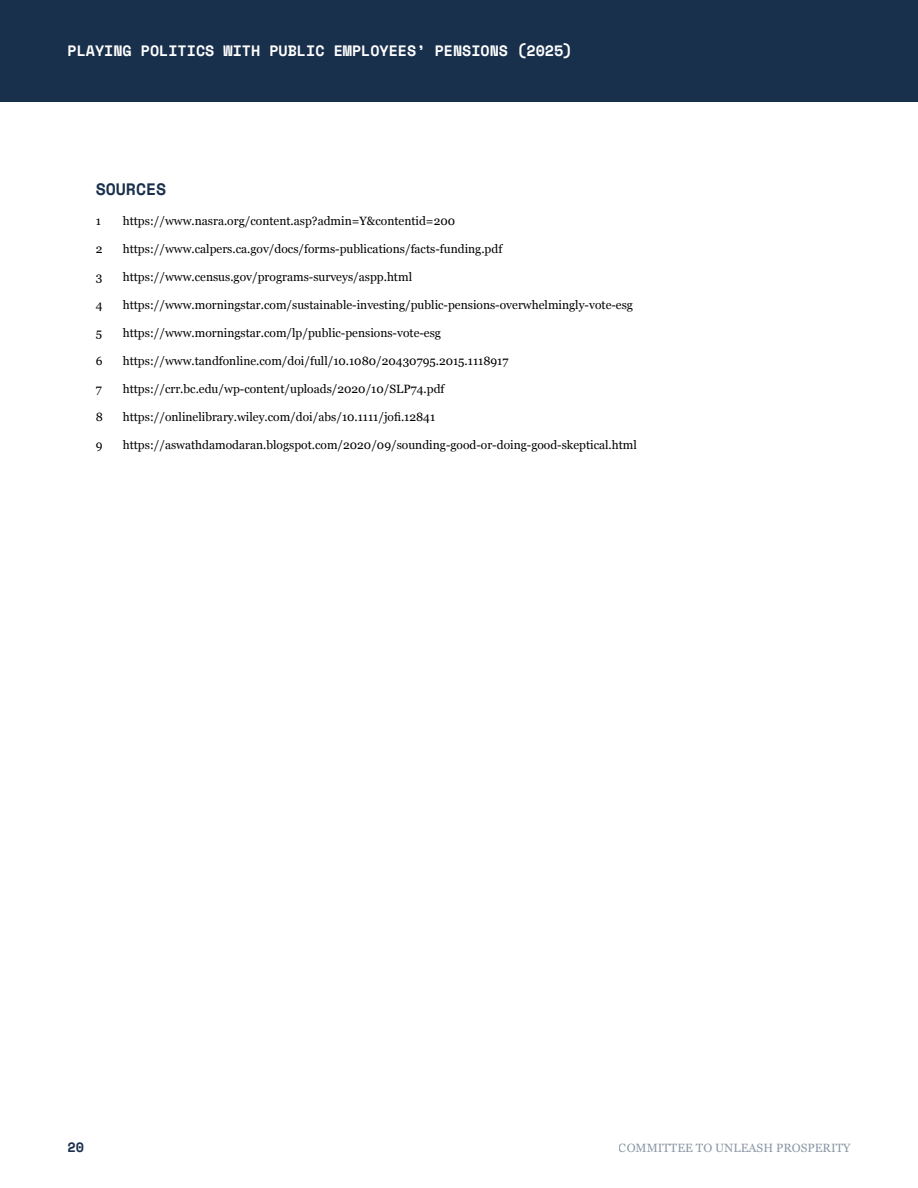
<style>
.page{position:relative;width:918px;height:1188px;background:#fff}
.page>*{position:absolute;margin:0;border:0;box-sizing:border-box;transform-origin:0 0}
.t1{font:700 16.5px "Space Mono";color:#19304c}
.t2{font:700 15px "Space Mono";color:#fff}
.t3{font:700 13.5px "Space Mono";color:#19304c}
.t4{font:12px "Georgia";color:#000}
.t5{font:12px "Georgia";color:#19304c}
</style>
<div class="page">
<div style="left:0;top:0;width:918px;height:101px;background:#19304c"></div>
<p class="t2" style="left:68px;top:39px;width:506px">PLAYING POLITICS WITH PUBLIC EMPLOYEES’ PENSIONS (2025)</p>
<h1 class="t1" style="left:96px;top:177px;width:72px">SOURCES</h1>
<p class="t4" style="left:96px;top:213px;width:7px">1</p>
<p class="t4" style="left:123px;top:213px;width:334px">https://www.nasra.org/content.asp?admin=Y&amp;contentid=200</p>
<p class="t4" style="left:96px;top:240px;width:8px">2</p>
<p class="t4" style="left:123px;top:240px;width:381px">https://www.calpers.ca.gov/docs/forms-publications/facts-funding.pdf</p>
<p class="t4" style="left:96px;top:268px;width:8px">3</p>
<p class="t4" style="left:123px;top:268px;width:291px">https://www.census.gov/programs-surveys/aspp.html</p>
<p class="t4" style="left:96px;top:296px;width:8px">4</p>
<p class="t4" style="left:123px;top:296px;width:512px">https://www.morningstar.com/sustainable-investing/public-pensions-overwhelmingly-vote-esg</p>
<p class="t4" style="left:96px;top:324px;width:8px">5</p>
<p class="t4" style="left:123px;top:324px;width:320px">https://www.morningstar.com/lp/public-pensions-vote-esg</p>
<p class="t4" style="left:96px;top:352px;width:8px">6</p>
<p class="t4" style="left:123px;top:352px;width:387px">https://www.tandfonline.com/doi/full/10.1080/20430795.2015.1118917</p>
<p class="t4" style="left:96px;top:380px;width:8px">7</p>
<p class="t4" style="left:123px;top:380px;width:323px">https://crr.bc.edu/wp-content/uploads/2020/10/SLP74.pdf</p>
<p class="t4" style="left:96px;top:408px;width:9px">8</p>
<p class="t4" style="left:123px;top:408px;width:314px">https://onlinelibrary.wiley.com/doi/abs/10.1111/jofi.12841</p>
<p class="t4" style="left:96px;top:436px;width:8px">9</p>
<p class="t4" style="left:123px;top:436px;width:516px">https://aswathdamodaran.blogspot.com/2020/09/sounding-good-or-doing-good-skeptical.html</p>
<p class="t3" style="left:68px;top:1137px;width:18px">20</p>
<p class="t5" style="left:619px;top:1139px;width:233px">COMMITTEE TO UNLEASH PROSPERITY</p>
</div>
